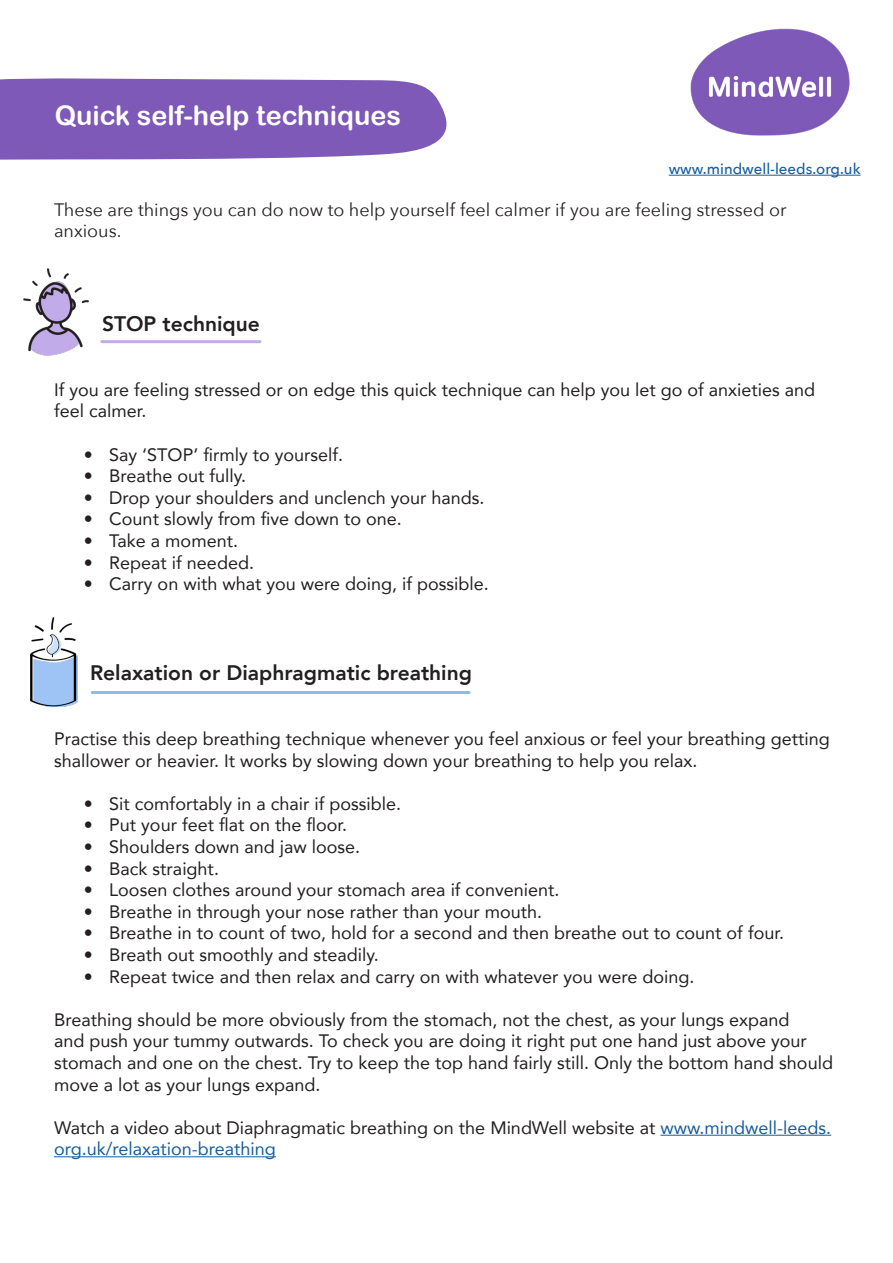
<style>
.page{position:relative;width:893px;height:1263px;background:#fff}
.page>*{position:absolute;margin:0;border:0;box-sizing:border-box;transform-origin:0 0}
.t1{font:27px "Arial Rounded MT Bold";color:#fff}
.t2{font:800 21px "Avenir";color:#231f20}
.BOT{font:18px/21.6px "Avenir";color:#231f20}
.BOT_bullet{font:18px "Avenir";color:#231f20}
.t3{font:18px/21.6px "Avenir Next";color:#231f20}
.t4{font:500 15px "Avenir Next";color:#175d9e}
.s1{color:#175d9e}
</style>
<div class="page">
<svg style="left:0;top:78px;width:447px;height:82px;background:#8664bc"></svg>
<hr style="left:669px;top:175px;width:192px;height:1px;background:#175d9e">
<img style="left:690px;top:28px;width:160px;height:108px">
<hr style="left:660px;top:1135px;width:171px;height:1px;background:#175d9e">
<hr style="left:54px;top:1156px;width:222px;height:1px;background:#175d9e">
<img style="left:23px;top:268px;width:66px;height:88px">
<img style="left:30px;top:617px;width:48px;height:89px">
<hr style="left:102px;top:340px;width:158px;height:3px;background:#c2abe8">
<hr style="left:92px;top:691px;width:377px;height:3px;background:#8fbbe3">
<h1 class="t1" style="left:55px;top:99px;width:348px">Quick self-help techniques</h1>
<p class="t4" style="left:669px;top:156px;width:193px">www.mindwell-leeds.org.uk</p>
<p class="t3" style="left:54px;top:198px;width:734px">These are things you can do now to help yourself feel calmer if you are feeling stressed or anxious.</p>
<h2 class="t2" style="left:102px;top:307px;width:159px">STOP technique</h2>
<p class="BOT" style="left:54px;top:378px;width:763px">If you are feeling stressed or on edge this quick technique can help you let go of anxieties and feel calmer.</p>
<p class="BOT_bullet" style="left:84px;top:440px;width:261px">• Say ‘STOP’ firmly to yourself.</p>
<p class="BOT_bullet" style="left:84px;top:461px;width:164px">• Breathe out fully.</p>
<p class="BOT_bullet" style="left:84px;top:483px;width:402px">• Drop your shoulders and unclench your hands.</p>
<p class="BOT_bullet" style="left:84px;top:505px;width:320px">• Count slowly from five down to one.</p>
<p class="BOT_bullet" style="left:84px;top:526px;width:156px">• Take a moment.</p>
<p class="BOT_bullet" style="left:84px;top:548px;width:172px">• Repeat if needed.</p>
<p class="BOT_bullet" style="left:84px;top:569px;width:407px">• Carry on with what you were doing, if possible.</p>
<h2 class="t2" style="left:90px;top:656px;width:384px">Relaxation or Diaphragmatic breathing</h2>
<p class="BOT" style="left:54px;top:727px;width:777px">Practise this deep breathing technique whenever you feel anxious or feel your breathing getting shallower or heavier. It works by slowing down your breathing to help you relax.</p>
<p class="BOT_bullet" style="left:84px;top:789px;width:319px">• Sit comfortably in a chair if possible.</p>
<p class="BOT_bullet" style="left:84px;top:811px;width:265px">• Put your feet flat on the floor.</p>
<p class="BOT_bullet" style="left:84px;top:832px;width:278px">• Shoulders down and jaw loose.</p>
<p class="BOT_bullet" style="left:84px;top:854px;width:137px">• Back straight.</p>
<p class="BOT_bullet" style="left:84px;top:875px;width:477px">• Loosen clothes around your stomach area if convenient.</p>
<p class="BOT_bullet" style="left:84px;top:897px;width:460px">• Breathe in through your nose rather than your mouth.</p>
<p class="BOT_bullet" style="left:84px;top:919px;width:702px">• Breathe in to count of two, hold for a second and then breathe out to count of four.</p>
<p class="BOT_bullet" style="left:84px;top:940px;width:297px">• Breath out smoothly and steadily.</p>
<p class="BOT_bullet" style="left:84px;top:962px;width:612px">• Repeat twice and then relax and carry on with whatever you were doing.</p>
<p class="BOT" style="left:54px;top:1008px;width:780px">Breathing should be more obviously from the stomach, not the chest, as your lungs expand<br>and push your tummy outwards. To check you are doing it right put one hand just above your stomach and one on the chest. Try to keep the top hand fairly still. Only the bottom hand should move a lot as your lungs expand.</p>
<p class="BOT" style="left:54px;top:1116px;width:779px">Watch a video about Diaphragmatic breathing on the MindWell website at <span class="s1">www.mindwell-leeds. org.uk/relaxation-breathing</span></p>
</div>
